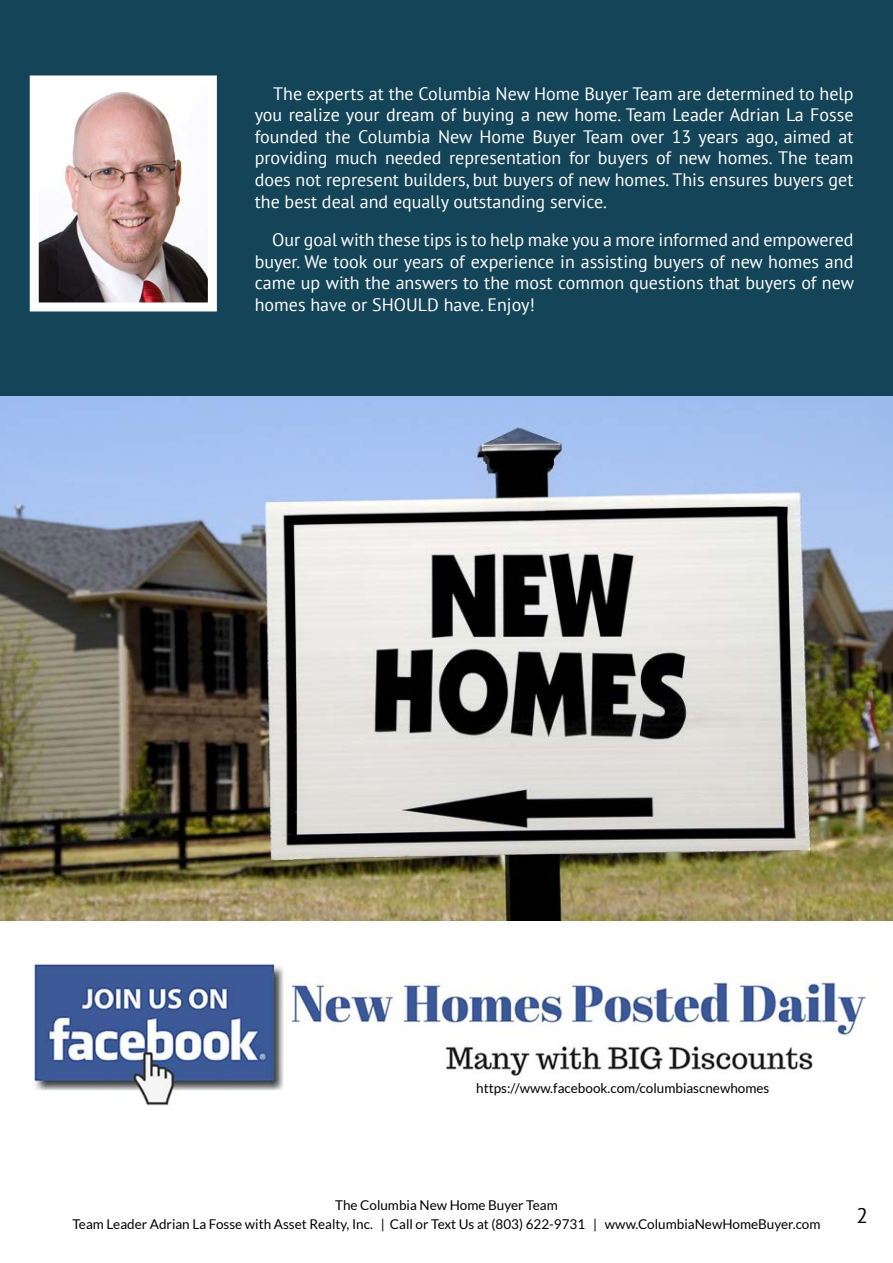
<style>
.page{position:relative;width:893px;height:1263px;background:#fff}
.page>*{position:absolute;margin:0;border:0;box-sizing:border-box;transform-origin:0 0}
.t1{font:21px "PT Sans";color:#000}
.t2{font:18px/21.6px "PT Sans";color:#fff;text-align:justify}
.t3{font:13.5px/19.2px "Lato";color:#000;text-align:center}
</style>
<div class="page">
<img style="left:0;top:395px;width:893px;height:525px">
<img style="left:33px;top:964px;width:833px;height:142px">
<div style="left:0;top:0;width:893px;height:395px;background:#144458"></div>
<img style="left:40px;top:85px;width:167px;height:216px">
<div style="left:30px;top:75px;width:187px;height:236px;border:9px solid #fff"></div>
<p class="t2" style="left:255px;top:82px;width:600px;text-indent:18px">The experts at the Columbia New Home Buyer Team are determined to help you realize your dream of buying a new home. Team Leader Adrian La Fosse founded the Columbia New Home Buyer Team over 13 years ago, aimed at providing much needed representation for buyers of new homes. The team does not represent builders, but buyers of new homes. This ensures buyers get the best deal and equally outstanding service.</p>
<p class="t2" style="left:255px;top:229px;width:601px;text-indent:17px">Our goal with these tips is to help make you a more informed and empowered buyer. We took our years of experience in assisting buyers of new homes and came up with the answers to the most common questions that buyers of new homes have or SHOULD have. Enjoy!</p>
<p class="t3" style="left:476px;top:1078px;width:295px">https://www.facebook.com/columbiascnewhomes</p>
<p class="t3" style="left:72px;top:1195px;width:750px">The Columbia New Home Buyer Team<br>Team Leader Adrian La Fosse with Asset Realty, Inc. | Call or Text Us at (803) 622-9731 | www.ColumbiaNewHomeBuyer.com</p>
<p class="t1" style="left:856px;top:1202px;width:13px">2</p>
</div>
